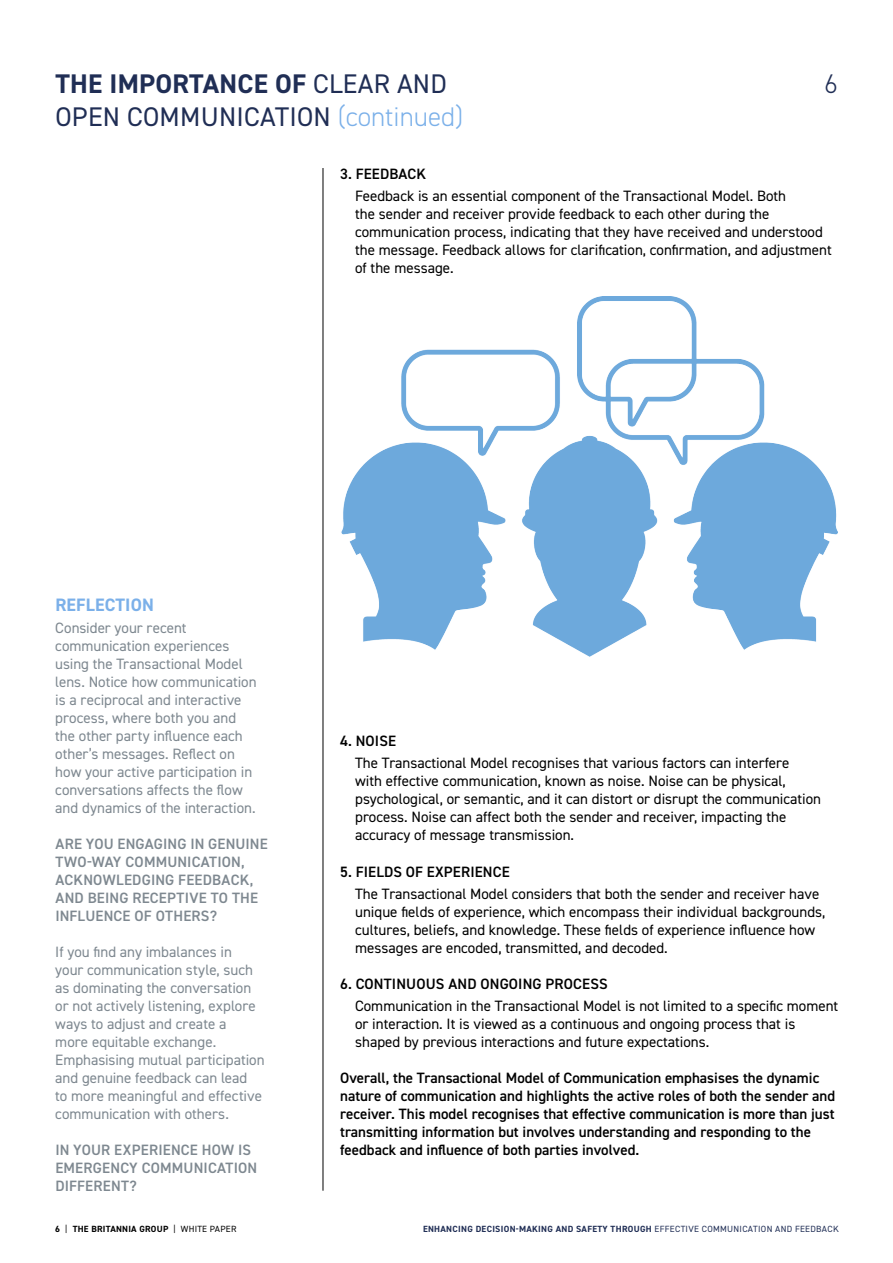
<style>
.page{position:relative;width:893px;height:1263px;background:#fff}
.page>*{position:absolute;margin:0;border:0;box-sizing:border-box;transform-origin:0 0}
.t1{font:27px "DIN2014";letter-spacing:.01em;color:#202e55}
.t2{font:700 27px "DIN2014";letter-spacing:.01em;color:#202e55}
.t3{font:300 27px "DIN2014";color:#202e55}
.t4{font:700 18px "DIN2014";letter-spacing:.01em;color:#7bb0e9}
.t5{font:15px/18px "DIN2014";color:#000}
.t6{font:15px/18px "DIN2014";color:#7e8890}
.t7{font:600 15px/18px "DIN2014";color:#000}
.t8{font:600 15px/18px "DIN2014";letter-spacing:.015em;color:#7e8890}
.t9{font:700 9px "DIN2014";letter-spacing:.035em;color:#202e55}
.t10{font:700 9px "DIN2014";letter-spacing:.025em;color:#000}
.s1{font-weight:400}
.s2{font-weight:300;color:#7bb0e9}
</style>
<div class="page">
<hr style="left:323px;top:168px;width:1px;height:1023px;background:#000">
<img style="left:341px;top:297px;width:497px;height:360px">
<h1 class="t2" style="left:55px;top:66px;width:393px">THE IMPORTANCE OF <span class="s1">CLEAR AND</span></h1>
<h1 class="t3" style="left:824px;top:68px;width:15px">6</h1>
<h1 class="t1" style="left:55px;top:100px;width:409px">OPEN COMMUNICATION <span class="s2">(continued)</span></h1>
<p class="t7" style="left:340px;top:165px;width:87px">3. FEEDBACK</p>
<p class="t5" style="left:355px;top:187px;width:478px">Feedback is an essential component of the Transactional Model. Both<br>the sender and receiver provide feedback to each other during the communication process, indicating that they have received and understood the message. Feedback allows for clarification, confirmation, and adjustment of the message.</p>
<p class="t4" style="left:55px;top:592px;width:100px">REFLECTION</p>
<p class="t6" style="left:55px;top:618px;width:203px">Consider your recent communication experiences using the Transactional Model lens. Notice how communication is a reciprocal and interactive process, where both you and the other party influence each other’s messages. Reflect on how your active participation in conversations affects the flow and dynamics of the interaction.</p>
<p class="t8" style="left:55px;top:834px;width:214px">ARE YOU ENGAGING IN GENUINE<br>TWO-WAY COMMUNICATION,<br>ACKNOWLEDGING FEEDBACK,<br>AND BEING RECEPTIVE TO THE<br>INFLUENCE OF OTHERS?</p>
<p class="t6" style="left:55px;top:942px;width:211px">If you find any imbalances in<br>your communication style, such as dominating the conversation or not actively listening, explore ways to adjust and create a<br>more equitable exchange.<br>Emphasising mutual participation and genuine feedback can lead<br>to more meaningful and effective communication with others.</p>
<p class="t8" style="left:55px;top:1140px;width:203px">IN YOUR EXPERIENCE HOW IS<br>EMERGENCY COMMUNICATION<br>DIFFERENT?</p>
<p class="t7" style="left:340px;top:732px;width:57px">4. NOISE</p>
<p class="t5" style="left:355px;top:754px;width:467px">The Transactional Model recognises that various factors can interfere<br>with effective communication, known as noise. Noise can be physical, psychological, or semantic, and it can distort or disrupt the communication process. Noise can affect both the sender and receiver, impacting the accuracy of message transmission.</p>
<p class="t7" style="left:340px;top:862px;width:171px">5. FIELDS OF EXPERIENCE</p>
<p class="t5" style="left:355px;top:884px;width:472px">The Transactional Model considers that both the sender and receiver have unique fields of experience, which encompass their individual backgrounds, cultures, beliefs, and knowledge. These fields of experience influence how messages are encoded, transmitted, and decoded.</p>
<p class="t7" style="left:340px;top:974px;width:269px">6. CONTINUOUS AND ONGOING PROCESS</p>
<p class="t5" style="left:355px;top:996px;width:485px">Communication in the Transactional Model is not limited to a specific moment or interaction. It is viewed as a continuous and ongoing process that is shaped by previous interactions and future expectations.</p>
<p class="t7" style="left:340px;top:1068px;width:496px">Overall, the Transactional Model of Communication emphasises the dynamic nature of communication and highlights the active roles of both the sender and receiver. This model recognises that effective communication is more than just transmitting information but involves understanding and responding to the feedback and influence of both parties involved.</p>
<p class="t10" style="left:55px;top:1222px;width:183px">6 <span class="s1">|</span> THE BRITANNIA GROUP <span class="s1">| WHITE PAPER</span></p>
<p class="t9" style="left:423px;top:1222px;width:417px">ENHANCING DECISION-MAKING AND SAFETY THROUGH <span class="s1">EFFECTIVE COMMUNICATION AND FEEDBACK</span></p>
</div>
